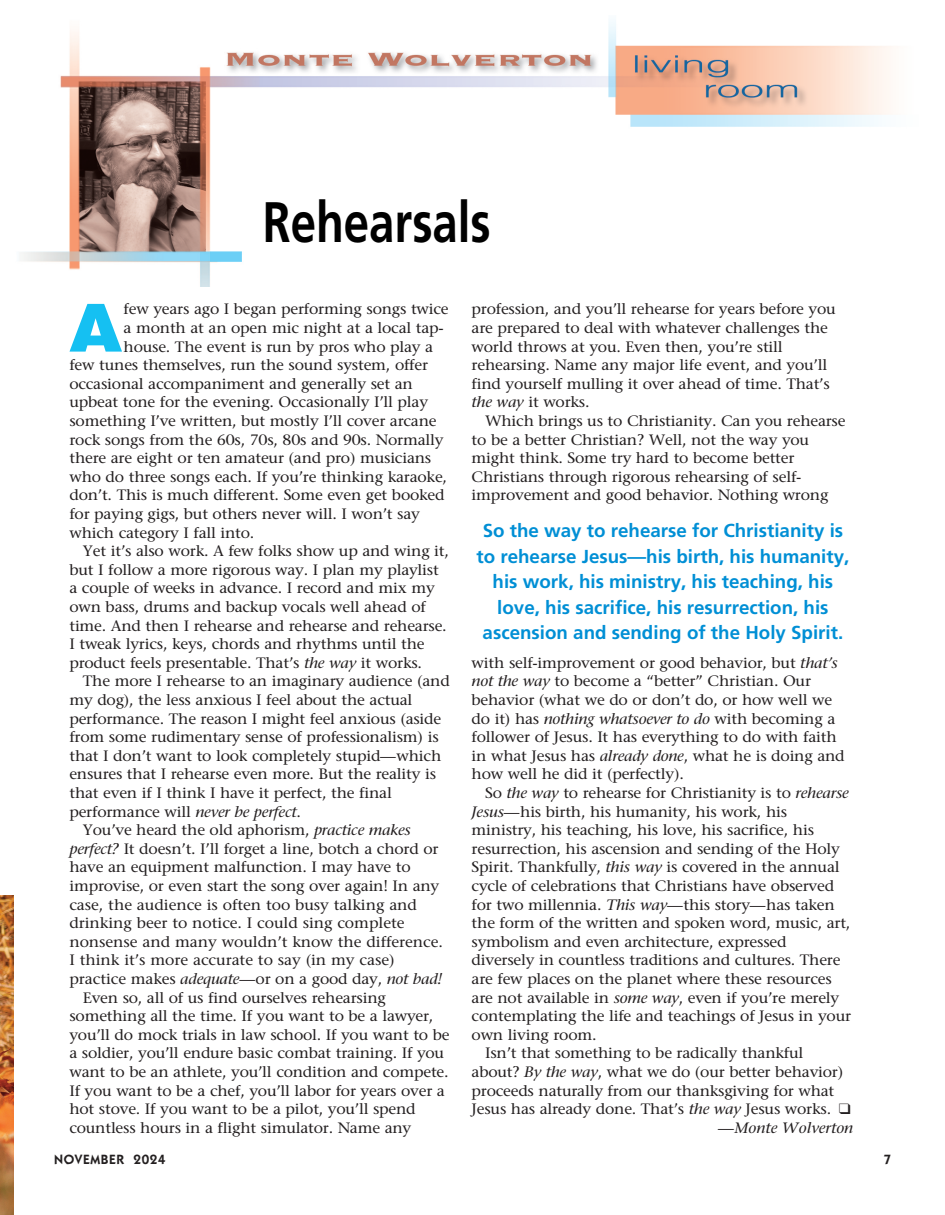
<style>
.page{position:relative;width:945px;height:1215px;background:#fff}
.page>*{position:absolute;margin:0;border:0;box-sizing:border-box;transform-origin:0 0}
.t1{font:900 67.35px "Helvetica";color:#15c0f2;scale:1.05 1}
.t2{font:700 57px "Frutiger";color:#000;scale:.8 1}
.t3{font:700 18.75px/25.5px "Frutiger";color:#008fd5;text-align:center}
.t4{font:15px/18.6px "Stone Serif";letter-spacing:-.015em;color:#231f20;scale:1.05 1}
.t5{font:italic 15px "Stone Serif";color:#231f20;scale:1.05 1}
.t6{font:600 13.5px "Itc Kabel";letter-spacing:.05em;color:#231f20}
.s1{font-style:italic}
</style>
<div class="page">
<img style="left:23px;top:20px;width:869px;height:267px">
<img style="left:0;top:895px;width:14px;height:320px">
<h2 class="t2" style="left:263px;top:189px;width:287px">Rehearsals</h2>
<h1 class="t1" style="left:69px;top:289px;width:54px">A</h1>
<p class="t4" style="left:124px;top:300px;width:311px">few years ago I began performing songs twice</p>
<p class="t4" style="left:124px;top:318px;width:306px">a month at an open mic night at a local tap-</p>
<p class="t4" style="left:124px;top:337px;width:296px">house. The event is run by pros who play a</p>
<p class="t4" style="left:69px;top:356px;width:343px">few tunes themselves, run the sound system, offer</p>
<p class="t4" style="left:69px;top:374px;width:329px">occasional accompaniment and generally set an</p>
<p class="t4" style="left:69px;top:393px;width:343px">upbeat tone for the evening. Occasionally I’ll play</p>
<p class="t4" style="left:69px;top:411px;width:351px">something I’ve written, but mostly I’ll cover arcane</p>
<p class="t4" style="left:69px;top:430px;width:358px">rock songs from the 60s, 70s, 80s and 90s. Normally</p>
<p class="t4" style="left:69px;top:449px;width:346px">there are eight or ten amateur (and pro) musicians</p>
<p class="t4" style="left:69px;top:467px;width:361px">who do three songs each. If you’re thinking karaoke,</p>
<p class="t4" style="left:69px;top:486px;width:359px">don’t. This is much different. Some even get booked</p>
<p class="t4" style="left:69px;top:504px;width:335px">for paying gigs, but others never will. I won’t say</p>
<p class="t4" style="left:69px;top:523px;width:178px">which category I fall into.</p>
<p class="t4" style="left:83px;top:542px;width:350px">Yet it’s also work. A few folks show up and wing it,</p>
<p class="t4" style="left:69px;top:560px;width:353px">but I follow a more rigorous way. I plan my playlist</p>
<p class="t4" style="left:69px;top:579px;width:349px">a couple of weeks in advance. I record and mix my</p>
<p class="t4" style="left:69px;top:597px;width:341px">own bass, drums and backup vocals well ahead of</p>
<p class="t4" style="left:69px;top:616px;width:361px">time. And then I rehearse and rehearse and rehearse.</p>
<p class="t4" style="left:69px;top:635px;width:340px">I tweak lyrics, keys, chords and rhythms until the</p>
<p class="t4" style="left:69px;top:653px;width:337px">product feels presentable. That’s <span class="s1">the way</span> it works.</p>
<p class="t4" style="left:83px;top:672px;width:351px">The more I rehearse to an imaginary audience (and</p>
<p class="t4" style="left:69px;top:690px;width:328px">my dog), the less anxious I feel about the actual</p>
<p class="t4" style="left:69px;top:709px;width:356px">performance. The reason I might feel anxious (aside</p>
<p class="t4" style="left:69px;top:728px;width:353px">from some rudimentary sense of professionalism) is</p>
<p class="t4" style="left:69px;top:746px;width:356px">that I don’t want to look completely stupid—which</p>
<p class="t4" style="left:69px;top:765px;width:351px">ensures that I rehearse even more. But the reality is</p>
<p class="t4" style="left:69px;top:783px;width:309px">that even if I think I have it perfect, the final</p>
<p class="t4" style="left:69px;top:802px;width:222px">performance will <span class="s1">never be perfect</span>.</p>
<p class="t4" style="left:83px;top:821px;width:314px">You’ve heard the old aphorism, <span class="s1">practice makes</span></p>
<p class="t4" style="left:69px;top:839px;width:353px"><span class="s1">perfect?</span> It doesn’t. I’ll forget a line, botch a chord or</p>
<p class="t4" style="left:69px;top:858px;width:327px">have an equipment malfunction. I may have to</p>
<p class="t4" style="left:69px;top:876px;width:354px">improvise, or even start the song over again! In any</p>
<p class="t4" style="left:69px;top:895px;width:333px">case, the audience is often too busy talking and</p>
<p class="t4" style="left:69px;top:914px;width:321px">drinking beer to notice. I could sing complete</p>
<p class="t4" style="left:69px;top:932px;width:357px">nonsense and many wouldn’t know the difference.</p>
<p class="t4" style="left:69px;top:951px;width:311px">I think it’s more accurate to say (in my case)</p>
<p class="t4" style="left:69px;top:969px;width:357px">practice makes <span class="s1">adequate</span>—or on a good day, <span class="s1">not bad!</span></p>
<p class="t4" style="left:83px;top:988px;width:290px">Even so, all of us find ourselves rehearsing</p>
<p class="t4" style="left:69px;top:1007px;width:348px">something all the time. If you want to be a lawyer,</p>
<p class="t4" style="left:69px;top:1025px;width:364px">you’ll do mock trials in law school. If you want to be</p>
<p class="t4" style="left:69px;top:1044px;width:359px">a soldier, you’ll endure basic combat training. If you</p>
<p class="t4" style="left:69px;top:1062px;width:363px">want to be an athlete, you’ll condition and compete.</p>
<p class="t4" style="left:69px;top:1081px;width:359px">If you want to be a chef, you’ll labor for years over a</p>
<p class="t4" style="left:69px;top:1100px;width:331px">hot stove. If you want to be a pilot, you’ll spend</p>
<p class="t4" style="left:69px;top:1118px;width:327px">countless hours in a flight simulator. Name any</p>
<p class="t4" style="left:472px;top:300px;width:348px">profession, and you’ll rehearse for years before you are prepared to deal with whatever challenges the world throws at you. Even then, you’re still rehearsing. Name any major life event, and you’ll find yourself mulling it over ahead of time. That’s <span class="s1">the way</span> it works.</p>
<p class="t4" style="left:472px;top:411px;width:358px;text-indent:14px">Which brings us to Christianity. Can you rehearse to be a better Christian? Well, not the way you might think. Some try hard to become better Christians through rigorous rehearsing of self&shy;improvement and good behavior. Nothing wrong</p>
<p class="t3" style="left:476px;top:518px;width:374px">So the way to rehearse for Christianity is to rehearse Jesus—his birth, his humanity, his work, his ministry, his teaching, his love, his sacrifice, his resurrection, his ascension and sending of the Holy Spirit.</p>
<p class="t4" style="left:472px;top:653px;width:357px">with self-improvement or good behavior, but <span class="s1">that’s not the way</span> to become a “better” Christian. Our behavior (what we do or don’t do, or how well we do it) has <span class="s1">nothing whatsoever to do</span> with becoming a follower of Jesus. It has everything to do with faith in what Jesus has <span class="s1">already done</span>, what he is doing and how well he did it (perfectly).</p>
<p class="t4" style="left:485px;top:783px;width:348px">So <span class="s1">the way</span> to rehearse for Christianity is to <span class="s1">rehearse</span></p>
<p class="t4" style="left:472px;top:802px;width:302px"><span class="s1">Jesus</span>—his birth, his humanity, his work, his</p>
<p class="t4" style="left:472px;top:821px;width:328px">ministry, his teaching, his love, his sacrifice, his</p>
<p class="t4" style="left:472px;top:839px;width:352px">resurrection, his ascension and sending of the Holy</p>
<p class="t4" style="left:472px;top:858px;width:352px">Spirit. Thankfully, <span class="s1">this way</span> is covered in the annual</p>
<p class="t4" style="left:472px;top:876px;width:347px">cycle of celebrations that Christians have observed</p>
<p class="t4" style="left:472px;top:895px;width:347px">for two millennia. <span class="s1">This way</span>—this story—has taken</p>
<p class="t4" style="left:472px;top:914px;width:362px">the form of the written and spoken word, music, art,</p>
<p class="t4" style="left:472px;top:932px;width:301px">symbolism and even architecture, expressed</p>
<p class="t4" style="left:472px;top:951px;width:353px">diversely in countless traditions and cultures. There</p>
<p class="t4" style="left:472px;top:969px;width:344px">are few places on the planet where these resources</p>
<p class="t4" style="left:472px;top:988px;width:352px">are not available in <span class="s1">some way</span>, even if you’re merely</p>
<p class="t4" style="left:472px;top:1007px;width:363px">contemplating the life and teachings of Jesus in your</p>
<p class="t4" style="left:472px;top:1025px;width:121px">own living room.</p>
<p class="t4" style="left:485px;top:1044px;width:305px">Isn’t that something to be radically thankful</p>
<p class="t4" style="left:472px;top:1062px;width:356px">about? <span class="s1">By the way</span>, what we do (our better behavior)</p>
<p class="t4" style="left:472px;top:1081px;width:347px">proceeds naturally from our thanksgiving for what</p>
<p class="t4" style="left:472px;top:1100px;width:363px">Jesus has already done. That’s <span class="s1">the way</span> Jesus works. ❑</p>
<p class="t5" style="left:718px;top:1119px;width:130px">—Monte Wolverton</p>
<p class="t6" style="left:54px;top:1152px;width:113px">NOVEMBER 2024</p>
<p class="t6" style="left:883px;top:1152px;width:9px">7</p>
</div>
